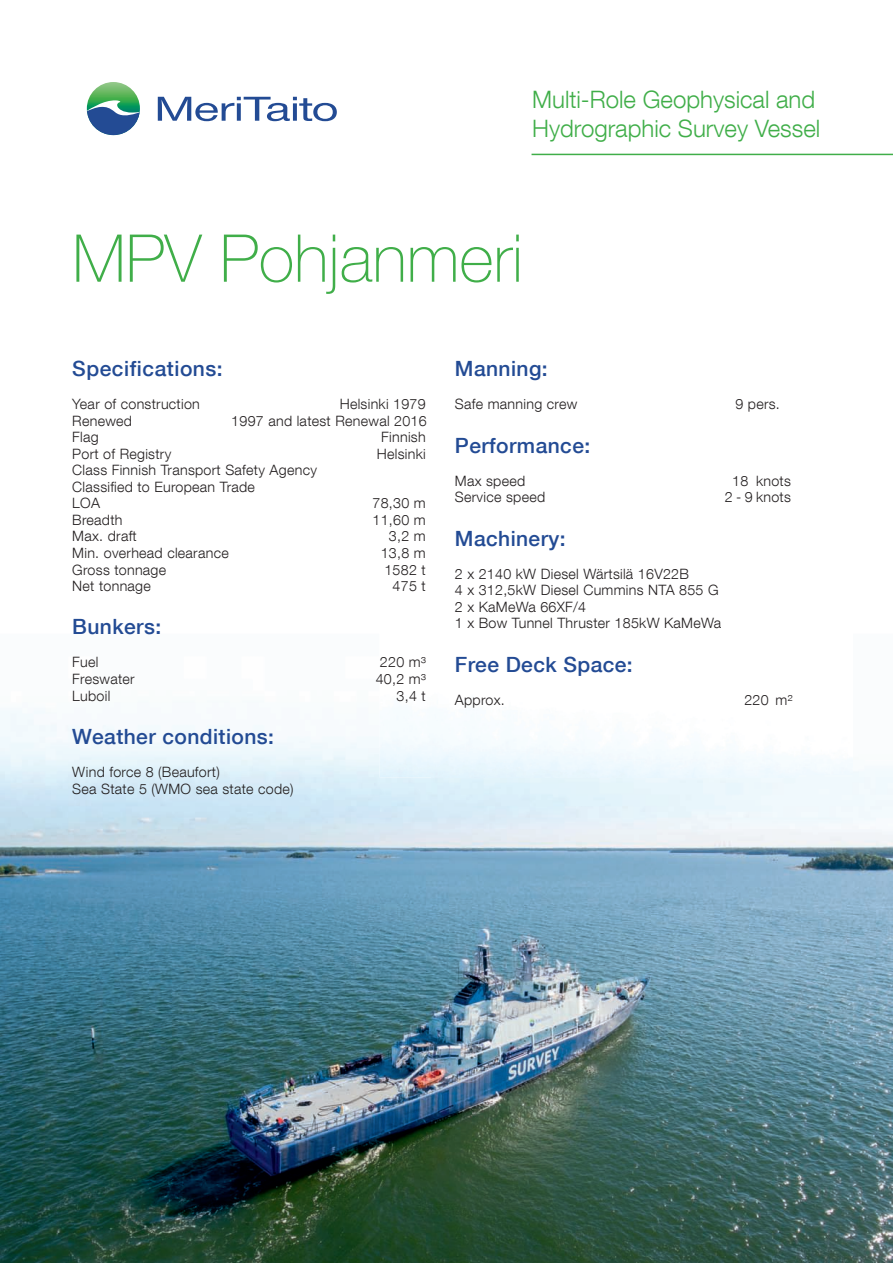
<style>
.page{position:relative;width:893px;height:1263px;background:#fff}
.page>*{position:absolute;margin:0;border:0;box-sizing:border-box;transform-origin:0 0}
.t1{font:100 66px "Helvetica Neue LT Com";color:#40ae49}
.t2{font:300 24px/28.8px "Helvetica Neue LT Com";color:#40ae49}
.t3{font:500 21px "Helvetica Neue LT Com";letter-spacing:.02em;color:#234b94}
.t4{font:300 14.25px/16.5px "Helvetica Neue LT Com";letter-spacing:.02em;color:#231f20}
</style>
<div class="page">
<hr style="left:531px;top:154px;width:362px;height:1px;background:#40ae49">
<svg style="left:158px;top:97px;width:179px;height:24px"></svg>
<svg style="left:87px;top:82px;width:53px;height:53px"></svg>
<svg style="left:87px;top:100px;width:53px;height:35px"></svg>
<img style="left:0;top:710px;width:893px;height:553px">
<img style="left:379px;top:710px;width:52px;height:67px">
<img style="left:431px;top:775px;width:367px;height:2px">
<img style="left:383px;top:710px;width:469px;height:65px">
<h2 class="t2" style="left:532px;top:84px;width:290px">Multi-Role Geophysical and<br>Hydrographic Survey Vessel</h2>
<h1 class="t1" style="left:72px;top:219px;width:452px">MPV Pohjanmeri</h1>
<h3 class="t3" style="left:72px;top:356px;width:152px">Specifications:</h3>
<p class="t4" style="left:72px;top:396px;width:129px">Year of construction</p>
<p class="t4" style="left:340px;top:396px;width:88px">Helsinki 1979</p>
<p class="t4" style="left:72px;top:412px;width:61px">Renewed</p>
<p class="t4" style="left:231px;top:412px;width:197px">1997 and latest Renewal 2016</p>
<p class="t4" style="left:72px;top:429px;width:28px">Flag</p>
<p class="t4" style="left:381px;top:429px;width:46px">Finnish</p>
<p class="t4" style="left:72px;top:445px;width:101px">Port of Registry</p>
<p class="t4" style="left:377px;top:445px;width:50px">Helsinki</p>
<p class="t4" style="left:72px;top:462px;width:246px">Class Finnish Transport Safety Agency<br>Classified to European Trade<br>LOA</p>
<p class="t4" style="left:373px;top:495px;width:55px">78,30 m</p>
<p class="t4" style="left:72px;top:511px;width:52px">Breadth</p>
<p class="t4" style="left:373px;top:511px;width:55px">11,60 m</p>
<p class="t4" style="left:72px;top:528px;width:66px">Max. draft</p>
<p class="t4" style="left:389px;top:528px;width:38px">3,2 m</p>
<p class="t4" style="left:72px;top:544px;width:158px">Min. overhead clearance</p>
<p class="t4" style="left:381px;top:544px;width:46px">13,8 m</p>
<p class="t4" style="left:72px;top:561px;width:95px">Gross tonnage</p>
<p class="t4" style="left:384px;top:561px;width:43px">1582 t</p>
<p class="t4" style="left:72px;top:577px;width:80px">Net tonnage</p>
<p class="t4" style="left:393px;top:577px;width:35px">475 t</p>
<h3 class="t3" style="left:72px;top:614px;width:90px">Bunkers:</h3>
<p class="t4" style="left:72px;top:654px;width:28px">Fuel</p>
<p class="t4" style="left:380px;top:654px;width:47px">220 m³</p>
<p class="t4" style="left:72px;top:670px;width:64px">Freswater</p>
<p class="t4" style="left:376px;top:670px;width:52px">40,2 m³</p>
<p class="t4" style="left:72px;top:687px;width:40px">Luboil</p>
<p class="t4" style="left:397px;top:687px;width:31px">3,4 t</p>
<h3 class="t3" style="left:72px;top:724px;width:203px">Weather conditions:</h3>
<p class="t4" style="left:72px;top:763px;width:223px">Wind force 8 (Beaufort)<br>Sea State 5 (WMO sea state code)</p>
<h3 class="t3" style="left:455px;top:356px;width:94px">Manning:</h3>
<p class="t4" style="left:455px;top:396px;width:124px">Safe manning crew</p>
<p class="t4" style="left:735px;top:396px;width:46px">9 pers.</p>
<h3 class="t3" style="left:455px;top:433px;width:137px">Performance:</h3>
<p class="t4" style="left:455px;top:472px;width:72px">Max speed</p>
<p class="t4" style="left:732px;top:472px;width:60px">18 knots</p>
<p class="t4" style="left:455px;top:489px;width:92px">Service speed</p>
<p class="t4" style="left:725px;top:489px;width:67px">2 - 9 knots</p>
<h3 class="t3" style="left:455px;top:526px;width:112px">Machinery:</h3>
<p class="t4" style="left:455px;top:565px;width:268px">2 x 2140 kW Diesel Wärtsilä 16V22B<br>4 x 312,5kW Diesel Cummins NTA 855 G<br>2 x KaMeWa 66XF/4<br>1 x Bow Tunnel Thruster 185kW KaMeWa</p>
<h3 class="t3" style="left:455px;top:652px;width:179px">Free Deck Space:</h3>
<p class="t4" style="left:455px;top:691px;width:52px">Approx.</p>
<p class="t4" style="left:744px;top:691px;width:50px">220 m²</p>
</div>
